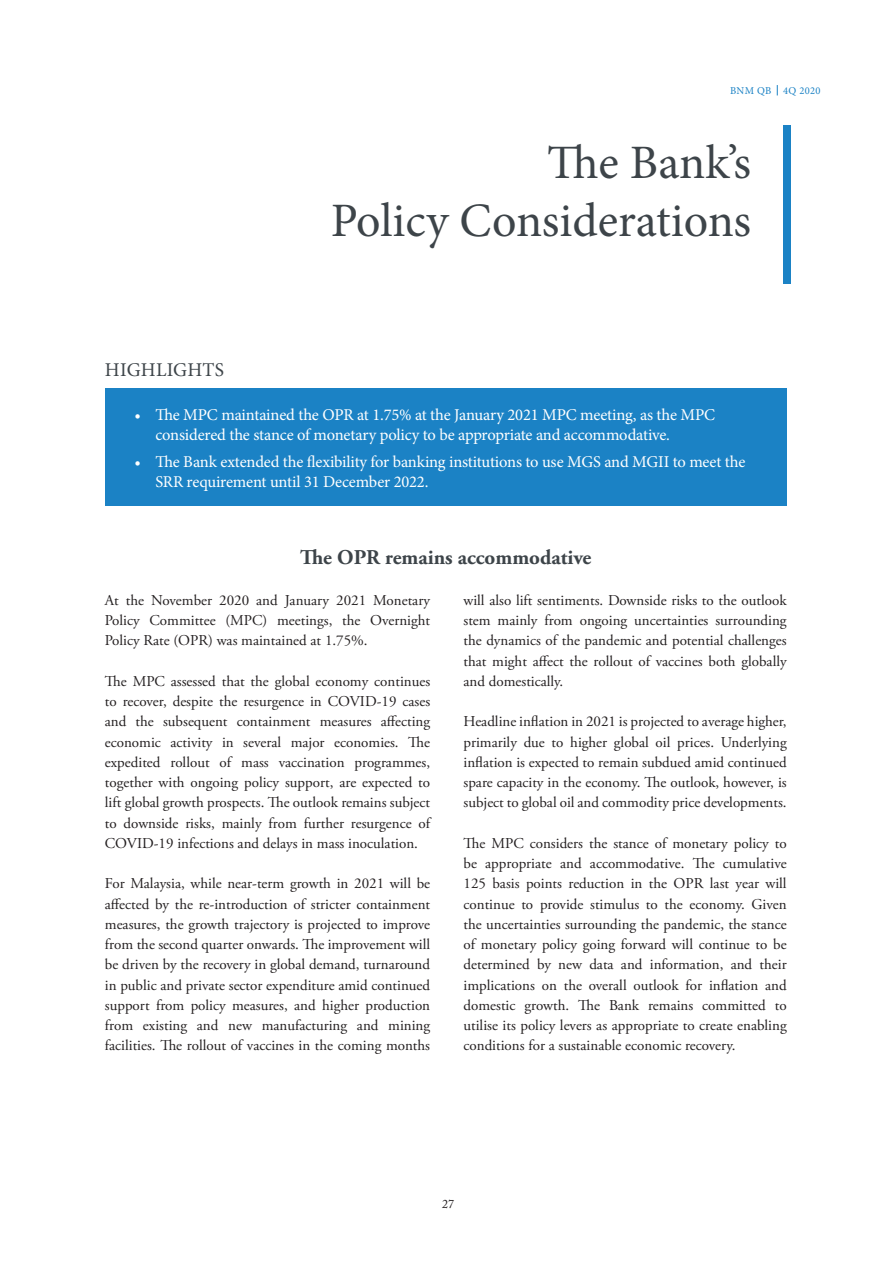
<style>
.page{position:relative;width:893px;height:1263px;background:#fff}
.page>*{position:absolute;margin:0;border:0;box-sizing:border-box;transform-origin:0 0}
.t1{font:48px/57.6px "Minion Pro";color:#3d4449;text-align:right}
.t2{font:700 21px "Adobe Garamond Pro";color:#3d4449}
.t3{font:19.5px "Minion Pro";letter-spacing:.01em;color:#3d4449}
.t4{font:16.5px/19.8px "Minion Pro";letter-spacing:-.01em;color:#fff}
.t5{font:15px/20.2px "Adobe Garamond Pro";color:#231f20;text-align:justify}
.t6{font:12px "Adobe Caslon Pro";color:#231f20}
.t7{font:10.5px "Minion Pro";letter-spacing:.035em;color:#1b82c5}
</style>
<div class="page">
<div style="left:105px;top:389px;width:681px;height:117px;background:#1b82c5"></div>
<div style="left:783px;top:126px;width:7px;height:158px;background:#1b82c5"></div>
<p class="t7" style="left:730px;top:84px;width:92px">BNM QB 4Q 2020</p>
<h3 class="t3" style="left:105px;top:356px;width:121px">HIGHLIGHTS</h3>
<h1 class="t1" style="left:331px;top:134px;width:422px">The Bank’s<br>Policy Considerations</h1>
<p class="t4" style="left:155px;top:405px;width:561px;text-indent:-21px">• The MPC maintained the OPR at 1.75% at the January 2021 MPC meeting, as the MPC considered the stance of monetary policy to be appropriate and accommodative.</p>
<p class="t4" style="left:155px;top:452px;width:591px;text-indent:-21px">• The Bank extended the flexibility for banking institutions to use MGS and MGII to meet the<br>SRR requirement until 31 December 2022.</p>
<h2 class="t2" style="left:300px;top:545px;width:293px">The OPR remains accommodative</h2>
<p class="t5" style="left:105px;top:590px;width:327px">At the November 2020 and January 2021 Monetary Policy Committee (MPC) meetings, the Overnight Policy Rate (OPR) was maintained at 1.75%.</p>
<p class="t5" style="left:105px;top:671px;width:327px">The MPC assessed that the global economy continues to recover, despite the resurgence in COVID-19 cases and the subsequent containment measures affecting economic activity in several major economies. The expedited rollout of mass vaccination programmes, together with ongoing policy support, are expected to lift global growth prospects. The outlook remains subject to downside risks, mainly from further resurgence of COVID-19 infections and delays in mass inoculation.</p>
<p class="t5" style="left:105px;top:874px;width:327px">For Malaysia, while near-term growth in 2021 will be affected by the re-introduction of stricter containment measures, the growth trajectory is projected to improve from the second quarter onwards. The improvement will be driven by the recovery in global demand, turnaround in public and private sector expenditure amid continued support from policy measures, and higher production from existing and new manufacturing and mining facilities. The rollout of vaccines in the coming months</p>
<p class="t5" style="left:463px;top:590px;width:325px">will also lift sentiments. Downside risks to the outlook stem mainly from ongoing uncertainties surrounding the dynamics of the pandemic and potential challenges that might affect the rollout of vaccines both globally and domestically.</p>
<p class="t5" style="left:463px;top:712px;width:325px">Headline inflation in 2021 is projected to average higher, primarily due to higher global oil prices. Underlying inflation is expected to remain subdued amid continued spare capacity in the economy. The outlook, however, is subject to global oil and commodity price developments.</p>
<p class="t5" style="left:463px;top:833px;width:325px">The MPC considers the stance of monetary policy to be appropriate and accommodative. The cumulative 125 basis points reduction in the OPR last year will continue to provide stimulus to the economy. Given the uncertainties surrounding the pandemic, the stance of monetary policy going forward will continue to be determined by new data and information, and their implications on the overall outlook for inflation and domestic growth. The Bank remains committed to utilise its policy levers as appropriate to create enabling conditions for a sustainable economic recovery.</p>
<p class="t6" style="left:442px;top:1197px;width:13px">27</p>
</div>
